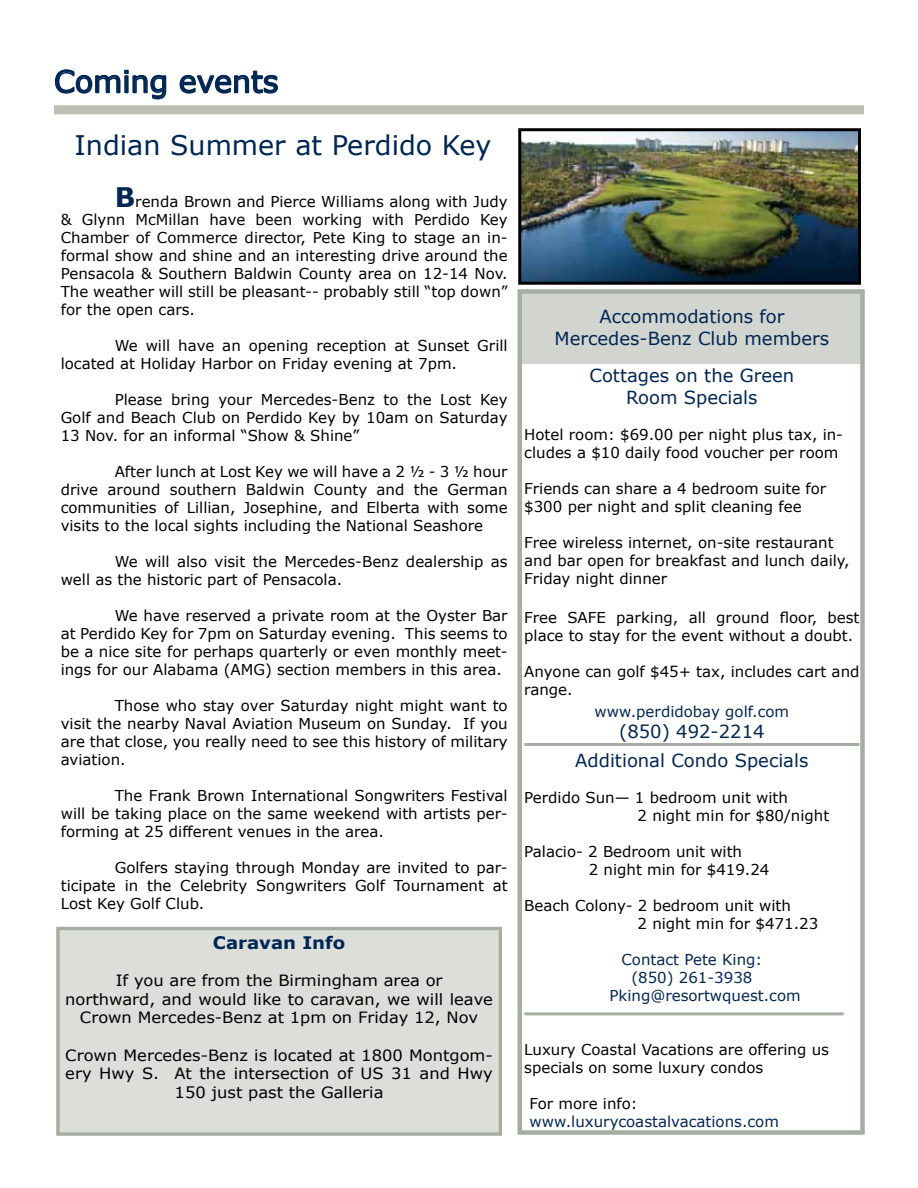
<style>
.page{position:relative;width:918px;height:1188px;background:#fff}
.page>*{position:absolute;margin:0;border:0;box-sizing:border-box;transform-origin:0 0}
.t1{font:30px "Verdana";color:#002654}
.t2{font:27px "Verdana";color:#002654}
.t3{font:18px/21.6px "Verdana";color:#002654;text-align:center}
.t4{font:700 17.25px "Verdana";color:#002654;scale:1.05 1}
.t5{font:15.6px/18.6px "Verdana";color:#000;text-align:center;scale:1.05 1}
.t6{font:15px/18px "Verdana";color:#000}
.t7{font:15px/18px "Verdana";color:#010202}
.t8{font:15px "Verdana";color:#002654}
.s1{font-weight:700;font-size:27px;color:#002654}
</style>
<div class="page">
<svg style="left:54px;top:69px;width:113px;height:31px"></svg>
<svg style="left:179px;top:70px;width:99px;height:24px"></svg>
<div style="left:54px;top:105px;width:810px;height:9px;background:#bebeb4"></div>
<img style="left:522px;top:132px;width:335px;height:149px">
<div style="left:518px;top:128px;width:343px;height:157px;border:3px solid #000"></div>
<div style="left:520px;top:291px;width:344px;height:73px;background:#d1d4cf"></div>
<hr style="left:524px;top:743px;width:335px;height:3px;background:#a6aea4">
<hr style="left:524px;top:1012px;width:320px;height:3px;background:#a6aea4">
<div style="left:518px;top:289px;width:347px;height:846px;border:4px solid #a6aea4"></div>
<div style="left:58px;top:929px;width:442px;height:205px;background:#dbded9"></div>
<div style="left:56px;top:927px;width:446px;height:209px;border:3px solid #a6aea4"></div>
<h1 class="t1" style="left:54px;top:62px;width:226px">Coming events</h1>
<h2 class="t2" style="left:75px;top:128px;width:419px">Indian Summer at Perdido Key</h2>
<p class="t6" style="left:61px;top:192px;width:449px;text-align:justify;text-indent:54px"><span class="s1">B</span>renda Brown and Pierce Williams along with Judy &amp; Glynn McMillan have been working with Perdido Key Chamber of Commerce director, Pete King to stage an in&shy;formal show and shine and an interesting drive around the Pensacola &amp; Southern Baldwin County area on 12-14 Nov.<br>The weather will still be pleasant-- probably still “top down” for the open cars.</p>
<p class="t6" style="left:61px;top:336px;width:448px;text-indent:54px">We will have an opening reception at Sunset Grill located at Holiday Harbor on Friday evening at 7pm.</p>
<p class="t6" style="left:61px;top:390px;width:449px;text-align:justify;text-indent:54px">Please bring your Mercedes-Benz to the Lost Key Golf and Beach Club on Perdido Key by 10am on Saturday 13 Nov. for an informal “Show &amp; Shine”</p>
<p class="t6" style="left:61px;top:462px;width:449px;text-align:justify;text-indent:54px">After lunch at Lost Key we will have a 2 ½ - 3 ½ hour drive around southern Baldwin County and the German communities of Lillian, Josephine, and Elberta with some visits to the local sights including the National Seashore</p>
<p class="t6" style="left:61px;top:552px;width:449px;text-indent:54px">We will also visit the Mercedes-Benz dealership as well as the historic part of Pensacola.</p>
<p class="t6" style="left:61px;top:606px;width:449px;text-align:justify;text-indent:54px">We have reserved a private room at the Oyster Bar at Perdido Key for 7pm on Saturday evening. This seems to be a nice site for perhaps quarterly or even monthly meet&shy;ings for our Alabama (AMG) section members in this area.</p>
<p class="t6" style="left:61px;top:696px;width:449px;text-align:justify;text-indent:54px">Those who stay over Saturday night might want to visit the nearby Naval Aviation Museum on Sunday. If you are that close, you really need to see this history of military aviation.</p>
<p class="t6" style="left:61px;top:786px;width:449px;text-align:justify;text-indent:54px">The Frank Brown International Songwriters Festival will be taking place on the same weekend with artists per&shy;forming at 25 different venues in the area.</p>
<p class="t6" style="left:61px;top:858px;width:449px;text-align:justify;text-indent:54px">Golfers staying through Monday are invited to par&shy;ticipate in the Celebrity Songwriters Golf Tournament at Lost Key Golf Club.</p>
<p class="t4" style="left:213px;top:931px;width:128px">Caravan Info</p>
<p class="t5" style="left:65px;top:970px;width:409px">If you are from the Birmingham area or<br>northward, and would like to caravan, we will leave<br>Crown Mercedes-Benz at 1pm on Friday 12, Nov</p>
<p class="t5" style="left:65px;top:1045px;width:409px">Crown Mercedes-Benz is located at 1800 Montgom&shy;ery Hwy S. At the intersection of US 31 and Hwy<br>150 just past the Galleria</p>
<p class="t3" style="left:555px;top:305px;width:276px">Accommodations for<br>Mercedes-Benz Club members</p>
<p class="t3" style="left:589px;top:364px;width:206px">Cottages on the Green<br>Room Specials</p>
<p class="t6" style="left:524px;top:425px;width:320px">Hotel room: $69.00 per night plus tax, in&shy;cludes a $10 daily food voucher per room</p>
<p class="t6" style="left:524px;top:479px;width:304px">Friends can share a 4 bedroom suite for $300 per night and split cleaning fee</p>
<p class="t6" style="left:524px;top:533px;width:327px">Free wireless internet, on-site restaurant and bar open for breakfast and lunch daily,<br>Friday night dinner</p>
<p class="t7" style="left:524px;top:608px;width:337px">Free SAFE parking, all ground floor, best place to stay for the event without a doubt.</p>
<p class="t7" style="left:524px;top:662px;width:337px">Anyone can golf $45+ tax, includes cart and range.</p>
<p class="t8" style="left:595px;top:702px;width:196px">www.perdidobay golf.com</p>
<p class="t3" style="left:619px;top:720px;width:147px">(850) 492-2214</p>
<p class="t3" style="left:575px;top:749px;width:235px">Additional Condo Specials</p>
<p class="t6" style="left:638px;top:788px;width:193px;text-indent:-113px">Perdido Sun— 1 bedroom unit with<br>2 night min for $80/night</p>
<p class="t6" style="left:589px;top:842px;width:182px;text-indent:-65px">Palacio- 2 Bedroom unit with<br>2 night min for $419.24</p>
<p class="t6" style="left:638px;top:896px;width:182px;text-indent:-113px">Beach Colony- 2 bedroom unit with<br>2 night min for $471.23</p>
<p class="t8" style="left:621px;top:950px;width:142px">Contact Pete King:</p>
<p class="t8" style="left:631px;top:968px;width:123px">(850) 261-3938</p>
<p class="t8" style="left:609px;top:986px;width:193px">Pking@resortwquest.com</p>
<p class="t7" style="left:524px;top:1040px;width:306px">Luxury Coastal Vacations are offering us specials on some luxury condos</p>
<p class="t7" style="left:530px;top:1094px;width:110px">For more info:</p>
<p class="t8" style="left:530px;top:1112px;width:251px">www.luxurycoastalvacations.com</p>
</div>
